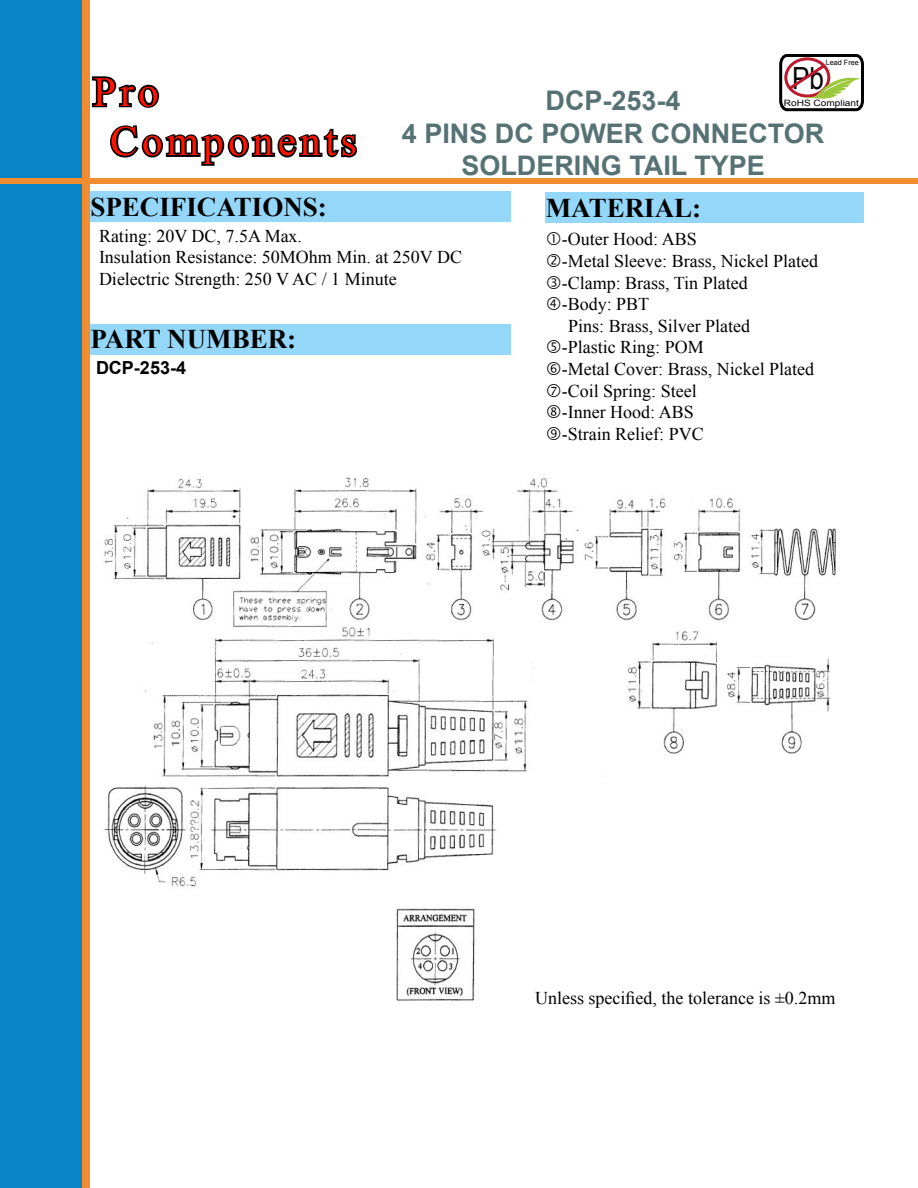
<style>
.page{position:relative;width:918px;height:1188px;background:#fff}
.page>*{position:absolute;margin:0;border:0;box-sizing:border-box;transform-origin:0 0}
.t1{font:41.4px/49.7px "Times New Roman";letter-spacing:.1em;color:#ff1400}
.t2{font:30.6px "Arial";color:#000;scale:.85 1}
.t3{font:700 27px/32.4px "Arial";color:#577274;text-align:center}
.t4{font:700 27px "Times New Roman";color:#000}
.t5{font:18px/21.6px "Times New Roman";color:#000}
.t6{font:700 18px "Arial";color:#000}
.t7{font:8.7px "Arial";color:#000;scale:1.16 1}
.t8{font:7.2px "Arial";color:#000}
</style>
<div class="page">
<div style="left:0;top:0;width:84px;height:1188px;background:#0885c7"></div>
<div style="left:0;top:178px;width:918px;height:5px;background:#f18c30"></div>
<svg style="left:91px;top:76px;width:69px;height:32px"></svg>
<svg style="left:110px;top:125px;width:248px;height:41px"></svg>
<div style="left:82px;top:0;width:8px;height:1188px;background:#f18c30"></div>
<div style="left:90px;top:192px;width:421px;height:30px;background:#95d7f9"></div>
<div style="left:546px;top:192px;width:318px;height:30px;background:#95d7f9"></div>
<svg style="left:779px;top:54px;width:85px;height:56px"></svg>
<img style="left:104px;top:477px;width:732px;height:524px">
<div style="left:90px;top:324px;width:421px;height:30px;background:#95d7f9"></div>
<h1 class="t1" style="left:110px;top:66px;width:248px;text-indent:-17px">Pro<br>Components</h1>
<h3 class="t4" style="left:90px;top:188px;width:238px">SPECIFICATIONS:</h3>
<p class="t8" style="left:826px;top:57px;width:35px">Lead Free</p>
<h2 class="t2" style="left:792px;top:58px;width:39px">Pb</h2>
<p class="t7" style="left:784px;top:97px;width:66px">RoHS Compliant</p>
<h3 class="t3" style="left:402px;top:86px;width:424px">DCP-253-4<br>4 PINS DC POWER CONNECTOR<br>SOLDERING TAIL TYPE</h3>
<h3 class="t4" style="left:546px;top:189px;width:157px">MATERIAL:</h3>
<p class="t5" style="left:99px;top:225px;width:365px">Rating: 20V DC, 7.5A Max.<br>Insulation Resistance: 50MOhm Min. at 250V DC<br>Dielectric Strength: 250 V AC / 1 Minute</p>
<p class="t5" style="left:562px;top:228px;width:136px">-Outer Hood: ABS</p>
<p class="t5" style="left:562px;top:250px;width:258px">-Metal Sleeve: Brass, Nickel Plated</p>
<p class="t5" style="left:562px;top:272px;width:188px">-Clamp: Brass, Tin Plated</p>
<p class="t5" style="left:562px;top:293px;width:89px">-Body: PBT</p>
<p class="t5" style="left:568px;top:315px;width:184px">Pins: Brass, Silver Plated</p>
<p class="t5" style="left:562px;top:336px;width:144px">-Plastic Ring: POM</p>
<p class="t5" style="left:562px;top:358px;width:254px">-Metal Cover: Brass, Nickel Plated</p>
<p class="t5" style="left:562px;top:380px;width:137px">-Coil Spring: Steel</p>
<p class="t5" style="left:562px;top:401px;width:133px">-Inner Hood: ABS</p>
<p class="t5" style="left:562px;top:423px;width:144px">-Strain Relief: PVC</p>
<h3 class="t4" style="left:90px;top:320px;width:207px">PART NUMBER:</h3>
<p class="t6" style="left:96px;top:356px;width:92px">DCP-253-4</p>
<p class="t5" style="left:535px;top:987px;width:302px">Unless specified, the tolerance is ±0.2mm</p>
</div>
